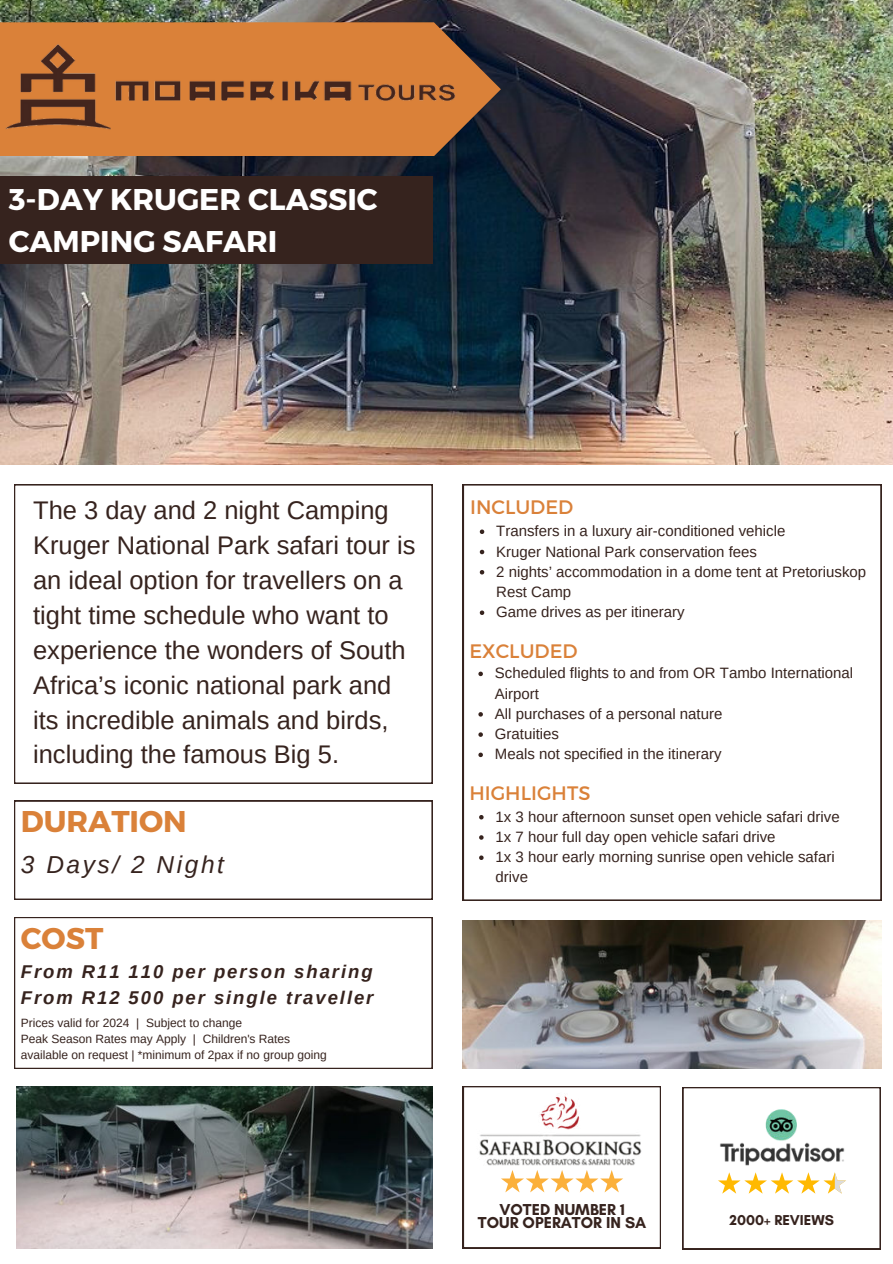
<style>
.page{position:relative;width:893px;height:1264px;background:#fff}
.page>*{position:absolute;margin:0;border:0;box-sizing:border-box;transform-origin:0 0}
.t1{font:700 30px/41.5px "Montserrat";color:#fff}
.t2{font:700 30px "Montserrat";color:#da8139}
.t3{font:25.5px/34.8px "Arimo";color:#36231e}
.t4{font:italic 24.45px "Arimo";letter-spacing:.105em;color:#36231e}
.t5{font:19.5px "Montserrat";color:#da8139}
.t6{font:italic 700 18.45px/25.8px "Arimo";letter-spacing:.105em;color:#36231e}
.t7{font:700 16.05px/13.5px "Glacial Indifference";color:#36231e;text-align:center}
.t8{font:15px/20.2px "Arimo";color:#36231e}
.t9{font:700 14.55px "Glacial Indifference";color:#36231e}
.t10{font:12px/16px "Arimo";color:#36231e}
</style>
<div class="page">
<img style="left:0;top:0;width:892px;height:464px">
<svg style="left:0;top:22px;width:501px;height:134px;background:#a86837"></svg>
<div style="left:0;top:176px;width:432px;height:88px;background:#36231e"></div>
<svg style="left:14px;top:484px;width:418px;height:299px"></svg>
<svg style="left:14px;top:917px;width:418px;height:151px"></svg>
<svg style="left:14px;top:800px;width:418px;height:99px"></svg>
<img style="left:17px;top:1086px;width:415px;height:162px">
<svg style="left:463px;top:484px;width:418px;height:416px"></svg>
<svg style="left:682px;top:1087px;width:198px;height:162px"></svg>
<img style="left:463px;top:920px;width:418px;height:148px">
<img style="left:0;top:35px;width:463px;height:108px">
<img style="left:462px;top:1025px;width:212px;height:224px">
<img style="left:700px;top:1058px;width:162px;height:162px">
<svg style="left:479px;top:529px;width:5px;height:5px"></svg>
<svg style="left:479px;top:549px;width:5px;height:5px"></svg>
<svg style="left:479px;top:570px;width:5px;height:4px"></svg>
<svg style="left:479px;top:610px;width:5px;height:5px"></svg>
<svg style="left:479px;top:815px;width:4px;height:4px"></svg>
<svg style="left:479px;top:835px;width:4px;height:4px"></svg>
<svg style="left:479px;top:855px;width:4px;height:5px"></svg>
<svg style="left:478px;top:671px;width:5px;height:5px"></svg>
<svg style="left:478px;top:712px;width:5px;height:4px"></svg>
<svg style="left:478px;top:732px;width:5px;height:4px"></svg>
<svg style="left:478px;top:752px;width:5px;height:5px"></svg>
<h1 class="t1" style="left:9px;top:179px;width:370px">3-DAY KRUGER CLASSIC<br>CAMPING SAFARI</h1>
<p class="t3" style="left:33px;top:493px;width:384px">The 3 day and 2 night Camping<br>Kruger National Park safari tour is an ideal option for travellers on a tight time schedule who want to experience the wonders of South<br>Africa’s iconic national park and its incredible animals and birds, including the famous Big 5.</p>
<h3 class="t5" style="left:470px;top:495px;width:105px">INCLUDED</h3>
<p class="t8" style="left:496px;top:521px;width:371px">Transfers in a luxury air-conditioned vehicle<br>Kruger National Park conservation fees<br>2 nights’ accommodation in a dome tent at Pretoriuskop Rest Camp<br>Game drives as per itinerary</p>
<h3 class="t5" style="left:469px;top:639px;width:110px">EXCLUDED</h3>
<p class="t8" style="left:495px;top:663px;width:360px">Scheduled flights to and from OR Tambo International<br>Airport<br>All purchases of a personal nature<br>Gratuities<br>Meals not specified in the itinerary</p>
<h1 class="t2" style="left:21px;top:803px;width:167px">DURATION</h1>
<h3 class="t4" style="left:21px;top:848px;width:205px">3 Days/ 2 Night</h3>
<h1 class="t2" style="left:21px;top:919px;width:84px">COST</h1>
<p class="t6" style="left:21px;top:959px;width:354px">From R11 110 per person sharing<br>From R12 500 per single traveller</p>
<p class="t10" style="left:21px;top:1015px;width:307px">Prices valid for 2024 | Subject to change<br>Peak Season Rates may Apply | Children's Rates available on request | *minimum of 2pax if no group going</p>
<h3 class="t5" style="left:469px;top:780px;width:122px">HIGHLIGHTS</h3>
<p class="t8" style="left:495px;top:806px;width:345px">1x 3 hour afternoon sunset open vehicle safari drive 1x 7 hour full day open vehicle safari drive<br>1x 3 hour early morning sunrise open vehicle safari drive</p>
<p class="t7" style="left:478px;top:1202px;width:170px">VOTED NUMBER 1<br>TOUR OPERATOR IN SA</p>
<p class="t9" style="left:729px;top:1211px;width:106px">2000+ REVIEWS</p>
</div>
